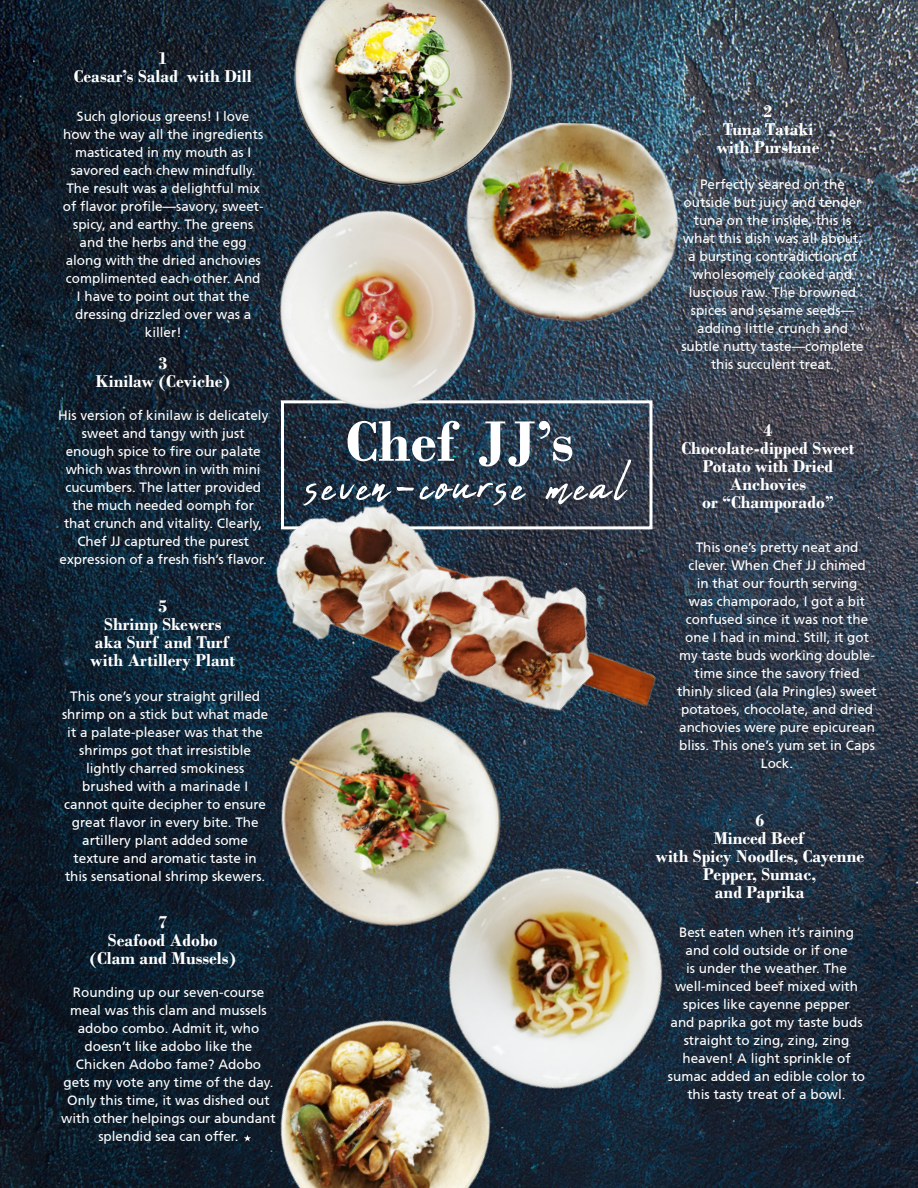
<style>
.page{position:relative;width:918px;height:1188px;background:#fff}
.page>*{position:absolute;margin:0;border:0;box-sizing:border-box;transform-origin:0 0}
.t1{font:73.5px "Abuget";letter-spacing:.05em;color:#fff}
.t2{font:700 60px "Bodoni";color:#fff}
.t3{font:700 18px/18px "Bodoni";color:#fff;text-align:center}
.t4{font:13.5px/18px "Articulate";color:#fff;text-align:center}
</style>
<div class="page">
<img style="left:0;top:0;width:918px;height:1188px">
<img style="left:278px;top:0;width:247px;height:171px">
<img style="left:461px;top:121px;width:221px;height:204px">
<img style="left:243px;top:414px;width:436px;height:444px">
<img style="left:234px;top:171px;width:289px;height:288px">
<img style="left:268px;top:693px;width:253px;height:242px">
<img style="left:410px;top:799px;width:309px;height:328px">
<img style="left:231px;top:971px;width:311px;height:217px">
<svg style="left:244px;top:1135px;width:7px;height:6px"></svg>
<h3 class="t3" style="left:74px;top:49px;width:179px">1<br>Ceasar’s Salad with Dill</h3>
<p class="t4" style="left:63px;top:107px;width:202px">Such glorious greens! I love how the way all the ingredients masticated in my mouth as I savored each chew mindfully.<br>The result was a delightful mix of flavor profile—savory, sweet&shy;spicy, and earthy. The greens and the herbs and the egg along with the dried anchovies complimented each other. And<br>I have to point out that the dressing drizzled over was a killer!</p>
<h3 class="t3" style="left:717px;top:102px;width:104px">2<br>Tuna Tataki with Purslane</h3>
<p class="t4" style="left:681px;top:175px;width:184px">Perfectly seared on the outside but juicy and tender tuna on the inside, this is what this dish was all about; a bursting contradiction of wholesomely cooked and luscious raw. The browned spices and sesame seeds— adding little crunch and subtle nutty taste—complete</p>
<h3 class="t3" style="left:158px;top:354px;width:10px">3</h3>
<p class="t4" style="left:711px;top:355px;width:125px">this succulent treat.</p>
<h3 class="t3" style="left:96px;top:372px;width:136px">Kinilaw (Ceviche)</h3>
<p class="t4" style="left:58px;top:407px;width:212px">His version of kinilaw is delicately sweet and tangy with just enough spice to fire our palate which was thrown in with mini cucumbers. The latter provided the much needed oomph for that crunch and vitality. Clearly,<br>Chef JJ captured the purest expression of a fresh fish’s flavor.</p>
<h3 class="t3" style="left:90px;top:597px;width:147px">5<br>Shrimp Skewers aka Surf and Turf with Artillery Plant</h3>
<p class="t4" style="left:62px;top:687px;width:208px">This one’s your straight grilled shrimp on a stick but what made it a palate-pleaser was that the shrimps got that irresistible lightly charred smokiness brushed with a marinade I cannot quite decipher to ensure great flavor in every bite. The artillery plant added some texture and aromatic taste in this sensational shrimp skewers.</p>
<h3 class="t3" style="left:89px;top:913px;width:148px">7<br>Seafood Adobo (Clam and Mussels)</h3>
<p class="t4" style="left:61px;top:984px;width:216px">Rounding up our seven-course meal was this clam and mussels adobo combo. Admit it, who doesn’t like adobo like the<br>Chicken Adobo fame? Adobo gets my vote any time of the day.<br>Only this time, it was dished out with other helpings our abundant splendid sea can offer.</p>
<h2 class="t2" style="left:346px;top:406px;width:230px">Chef JJ’s</h2>
<h1 class="t1" style="left:306px;top:443px;width:320px">seven-course meal</h1>
<h3 class="t3" style="left:682px;top:421px;width:175px">4<br>Chocolate-dipped Sweet<br>Potato with Dried<br>Anchovies<br>or “Champorado”</h3>
<p class="t4" style="left:677px;top:538px;width:201px">This one’s pretty neat and clever. When Chef JJ chimed<br>in that our fourth serving<br>was champorado, I got a bit confused since it was not the one I had in mind. Still, it got my taste buds working double&shy;time since the savory fried thinly sliced (ala Pringles) sweet potatoes, chocolate, and dried anchovies were pure epicurean bliss. This one’s yum set in Caps<br>Lock.</p>
<h3 class="t3" style="left:655px;top:811px;width:210px">6<br>Minced Beef<br>with Spicy Noodles, Cayenne<br>Pepper, Sumac,<br>and Paprika</h3>
<p class="t4" style="left:668px;top:923px;width:199px">Best eaten when it’s raining and cold outside or if one<br>is under the weather. The well-minced beef mixed with spices like cayenne pepper<br>and paprika got my taste buds straight to zing, zing, zing heaven! A light sprinkle of sumac added an edible color to this tasty treat of a bowl.</p>
</div>
